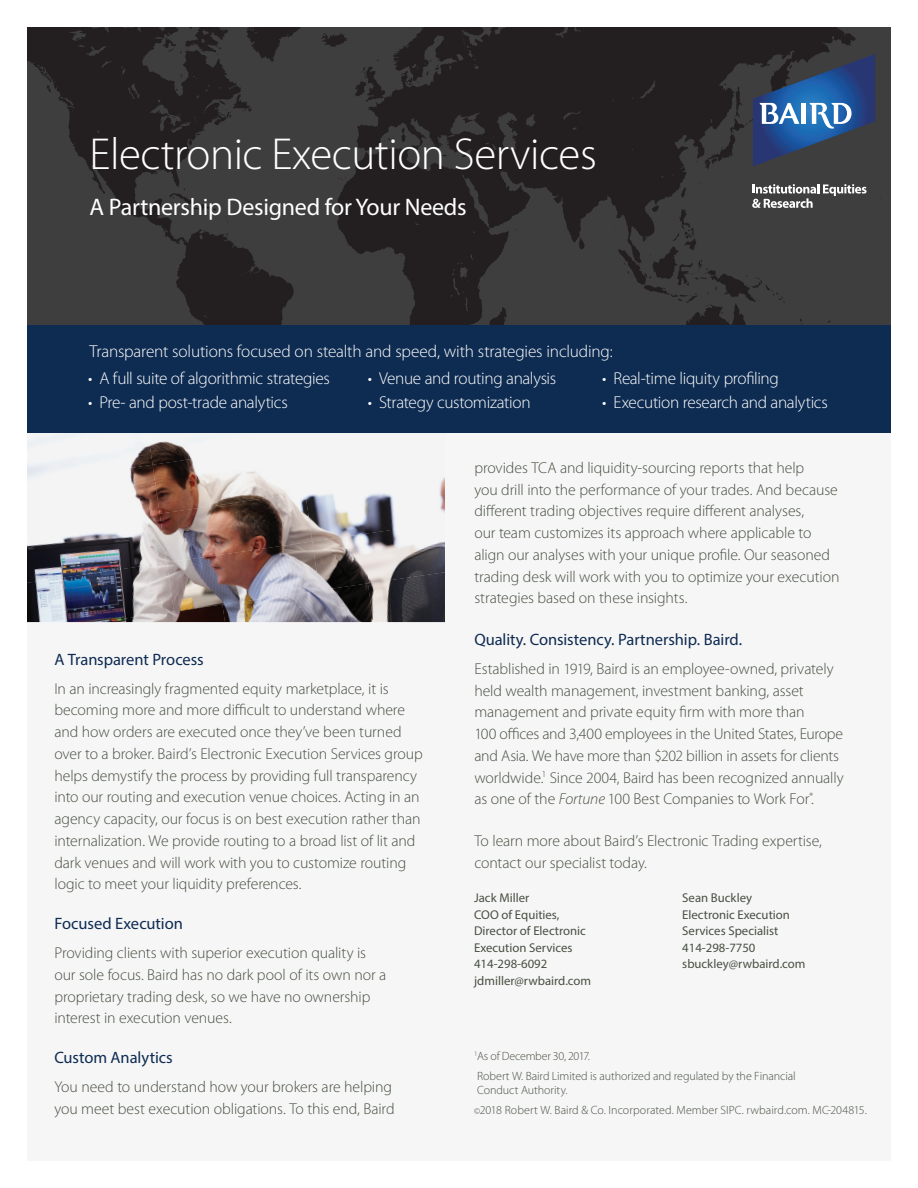
<style>
.page{position:relative;width:918px;height:1188px;background:#fff}
.page>*{position:absolute;margin:0;border:0;box-sizing:border-box;transform-origin:0 0}
.t1{font:300 45px "Myriad Pro";letter-spacing:-.01em;color:#fff}
.t2{font:24px "Myriad Pro";letter-spacing:-.01em;color:#fff}
.t3{font:300 17.25px "Myriad Pro";letter-spacing:-.015em;color:#fff}
.t4{font:16.5px "Myriad Pro";letter-spacing:-.005em;color:#0e2b51}
.t5{font:300 15.75px/21.8px "Myriad Pro";letter-spacing:-.005em;color:#485041}
.t6{font:12.75px/16.5px "Myriad Pro";color:#485041}
.t7{font:300 12px/19.8px "Myriad Pro";color:#485041}
.s1{font-style:italic}
.s2{font-size:9px}
</style>
<div class="page">
<div style="left:27px;top:433px;width:864px;height:728px;background:#f6f6f7"></div>
<img style="left:38px;top:446px;width:110px;height:19px">
<img style="left:148px;top:441px;width:26px;height:24px">
<img style="left:27px;top:465px;width:126px;height:49px">
<img style="left:153px;top:444px;width:133px;height:70px">
<img style="left:27px;top:514px;width:133px;height:48px">
<img style="left:160px;top:493px;width:145px;height:69px">
<img style="left:305px;top:477px;width:140px;height:64px">
<img style="left:27px;top:562px;width:140px;height:60px">
<img style="left:167px;top:541px;width:145px;height:63px">
<img style="left:312px;top:522px;width:133px;height:61px">
<img style="left:101px;top:604px;width:121px;height:18px">
<img style="left:222px;top:583px;width:146px;height:39px">
<img style="left:368px;top:572px;width:77px;height:50px">
<div style="left:27px;top:323px;width:864px;height:110px;background:#0e2b51"></div>
<div style="left:27px;top:27px;width:864px;height:297px;background:#3e3e3f"></div>
<svg style="left:27px;top:27px;width:267px;height:297px"></svg>
<svg style="left:220px;top:233px;width:9px;height:8px"></svg>
<svg style="left:38px;top:68px;width:21px;height:25px"></svg>
<svg style="left:196px;top:130px;width:10px;height:5px"></svg>
<svg style="left:155px;top:27px;width:182px;height:93px"></svg>
<svg style="left:337px;top:27px;width:519px;height:297px;fill:#231f20"></svg>
<svg style="left:579px;top:238px;width:6px;height:11px"></svg>
<svg style="left:704px;top:54px;width:171px;height:118px"></svg>
<svg style="left:613px;top:182px;width:254px;height:142px"></svg>
<h1 class="t1" style="left:90px;top:129px;width:509px">Electronic Execution Services</h1>
<h2 class="t2" style="left:90px;top:192px;width:379px">A Partnership Designed for Your Needs</h2>
<p class="t3" style="left:90px;top:342px;width:525px">Transparent solutions focused on stealth and speed, with strategies including:</p>
<p class="t3" style="left:88px;top:369px;width:243px">• A full suite of algorithmic strategies</p>
<p class="t3" style="left:88px;top:393px;width:201px">• Pre- and post-trade analytics</p>
<p class="t3" style="left:602px;top:369px;width:178px">• Real-time liquity profiling</p>
<p class="t3" style="left:602px;top:393px;width:227px">• Execution research and analytics</p>
<p class="t3" style="left:368px;top:369px;width:190px">• Venue and routing analysis</p>
<p class="t3" style="left:368px;top:393px;width:164px">• Strategy customization</p>
<p class="t4" style="left:54px;top:649px;width:151px">A Transparent Process</p>
<p class="t5" style="left:54px;top:678px;width:370px">In an increasingly fragmented equity marketplace, it is becoming more and more difficult to understand where and how orders are executed once they’ve been turned over to a broker. Baird’s Electronic Execution Services group helps demystify the process by providing full transparency into our routing and execution venue choices. Acting in an agency capacity, our focus is on best execution rather than internalization. We provide routing to a broad list of lit and dark venues and will work with you to customize routing logic to meet your liquidity preferences.</p>
<p class="t4" style="left:54px;top:914px;width:130px">Focused Execution</p>
<p class="t5" style="left:54px;top:942px;width:334px">Providing clients with superior execution quality is our sole focus. Baird has no dark pool of its own nor a proprietary trading desk, so we have no ownership interest in execution venues.</p>
<p class="t4" style="left:54px;top:1048px;width:120px">Custom Analytics</p>
<p class="t5" style="left:54px;top:1076px;width:342px">You need to understand how your brokers are helping you meet best execution obligations. To this end, Baird</p>
<p class="t5" style="left:474px;top:457px;width:367px">provides TCA and liquidity-sourcing reports that help<br>you drill into the performance of your trades. And because different trading objectives require different analyses,<br>our team customizes its approach where applicable to align our analyses with your unique profile. Our seasoned trading desk will work with you to optimize your execution strategies based on these insights.</p>
<p class="t4" style="left:474px;top:630px;width:269px">Quality. Consistency. Partnership. Baird.</p>
<p class="t5" style="left:474px;top:658px;width:371px">Established in 1919, Baird is an employee-owned, privately held wealth management, investment banking, asset management and private equity firm with more than<br>100 offices and 3,400 employees in the United States, Europe and Asia. We have more than $202 billion in assets for clients worldwide.<sup>1</sup> Since 2004, Baird has been recognized annually as one of the <span class="s1">Fortune</span> 100 Best Companies to Work For<sup>®</sup>.</p>
<p class="t5" style="left:474px;top:831px;width:349px">To learn more about Baird’s Electronic Trading expertise, contact our specialist today.</p>
<p class="t6" style="left:474px;top:890px;width:119px">Jack Miller<br>COO of Equities,<br>Director of Electronic<br>Execution Services<br>414-298-6092 jdmiller@rwbaird.com</p>
<p class="t6" style="left:682px;top:890px;width:125px">Sean Buckley<br>Electronic Execution<br>Services Specialist<br>414-298-7750 sbuckley@rwbaird.com</p>
<p class="t7" style="left:474px;top:1046px;width:323px"><sup>1</sup>As of December 30, 2017.<br>Robert W. Baird Limited is authorized and regulated by the Financial</p>
<p class="t7" style="left:474px;top:1080px;width:394px">Conduct Authority.<br><span class="s2">©</span>2018 Robert W. Baird &amp; Co. Incorporated. Member SIPC. rwbaird.com. MC-204815.</p>
</div>
